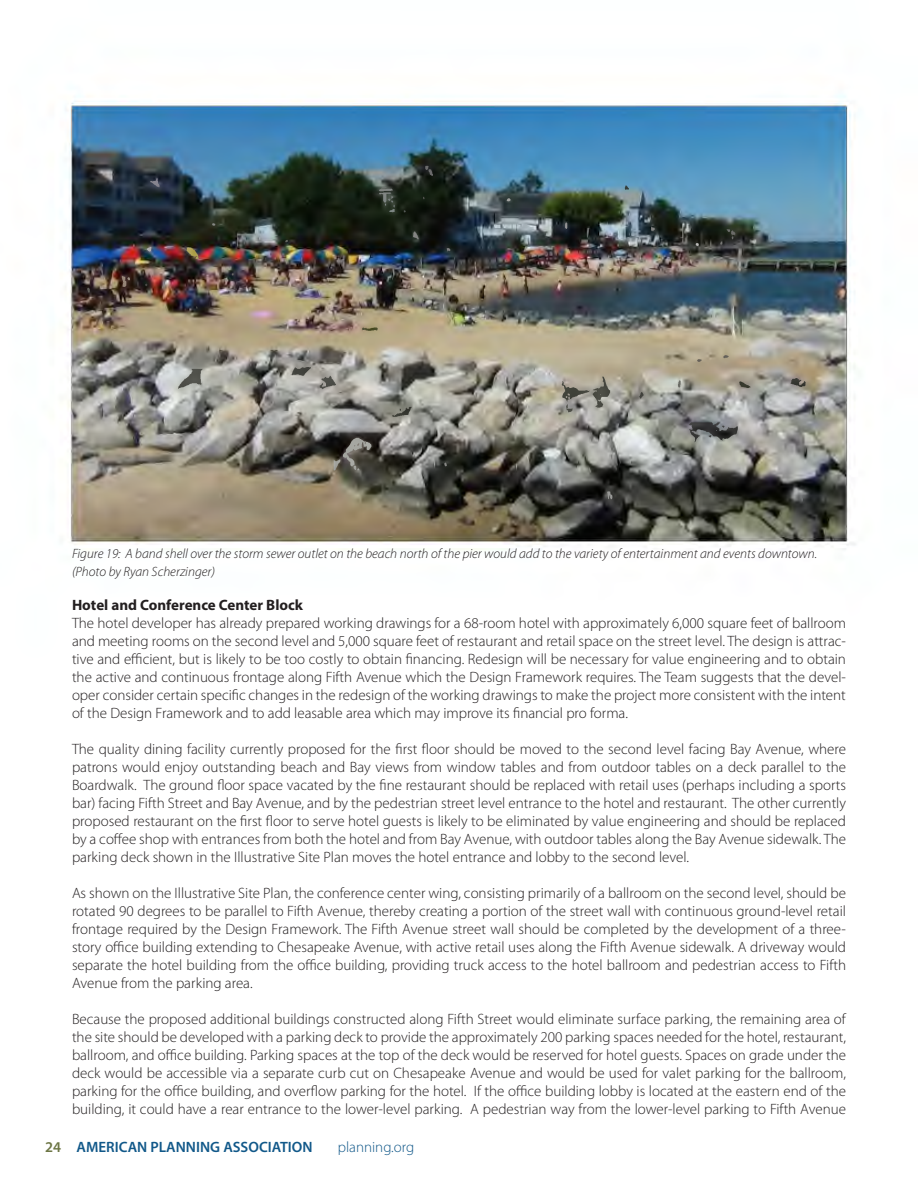
<style>
.page{position:relative;width:918px;height:1188px;background:#fff}
.page>*{position:absolute;margin:0;border:0;box-sizing:border-box;transform-origin:0 0}
.t1{font:300 15px/18px "Myriad Pro";color:#231f20;text-align:justify}
.t2{font:600 15px "Myriad Pro";color:#115889}
.t3{font:700 15px "Myriad Pro";color:#231f20}
.t4{font:300 15px "Myriad Pro";color:#115889}
.t5{font:italic 300 13.5px/18px "Myriad Pro";color:#231f20}
.s1{color:#6d7645}
</style>
<div class="page">
<img style="left:65px;top:94px;width:791px;height:456px">
<p class="t5" style="left:72px;top:545px;width:747px">Figure 19: A band shell over the storm sewer outlet on the beach north of the pier would add to the variety of entertainment and events downtown. (Photo by Ryan Scherzinger)</p>
<p class="t3" style="left:72px;top:595px;width:233px">Hotel and Conference Center Block</p>
<p class="t1" style="left:72px;top:614px;width:776px">The hotel developer has already prepared working drawings for a 68-room hotel with approximately 6,000 square feet of ballroom and meeting rooms on the second level and 5,000 square feet of restaurant and retail space on the street level. The design is attrac&shy;tive and efficient, but is likely to be too costly to obtain financing. Redesign will be necessary for value engineering and to obtain the active and continuous frontage along Fifth Avenue which the Design Framework requires. The Team suggests that the devel&shy;oper consider certain specific changes in the redesign of the working drawings to make the project more consistent with the intent of the Design Framework and to add leasable area which may improve its financial pro forma.</p>
<p class="t1" style="left:72px;top:740px;width:776px">The quality dining facility currently proposed for the first floor should be moved to the second level facing Bay Avenue, where patrons would enjoy outstanding beach and Bay views from window tables and from outdoor tables on a deck parallel to the Boardwalk. The ground floor space vacated by the fine restaurant should be replaced with retail uses (perhaps including a sports bar) facing Fifth Street and Bay Avenue, and by the pedestrian street level entrance to the hotel and restaurant. The other currently proposed restaurant on the first floor to serve hotel guests is likely to be eliminated by value engineering and should be replaced by a coffee shop with entrances from both the hotel and from Bay Avenue, with outdoor tables along the Bay Avenue sidewalk. The parking deck shown in the Illustrative Site Plan moves the hotel entrance and lobby to the second level.</p>
<p class="t1" style="left:72px;top:884px;width:776px">As shown on the Illustrative Site Plan, the conference center wing, consisting primarily of a ballroom on the second level, should be rotated 90 degrees to be parallel to Fifth Avenue, thereby creating a portion of the street wall with continuous ground-level retail frontage required by the Design Framework. The Fifth Avenue street wall should be completed by the development of a three&shy;story office building extending to Chesapeake Avenue, with active retail uses along the Fifth Avenue sidewalk. A driveway would separate the hotel building from the office building, providing truck access to the hotel ballroom and pedestrian access to Fifth Avenue from the parking area.</p>
<p class="t1" style="left:72px;top:1010px;width:776px">Because the proposed additional buildings constructed along Fifth Street would eliminate surface parking, the remaining area of the site should be developed with a parking deck to provide the approximately 200 parking spaces needed for the hotel, restaurant, ballroom, and office building. Parking spaces at the top of the deck would be reserved for hotel guests. Spaces on grade under the deck would be accessible via a separate curb cut on Chesapeake Avenue and would be used for valet parking for the ballroom, parking for the office building, and overflow parking for the hotel. If the office building lobby is located at the eastern end of the building, it could have a rear entrance to the lower-level parking. A pedestrian way from the lower-level parking to Fifth Avenue</p>
<p class="t2" style="left:45px;top:1139px;width:269px"><span class="s1">24</span> AMERICAN PLANNING ASSOCIATION</p>
<p class="t4" style="left:338px;top:1139px;width:78px">planning.org</p>
</div>
